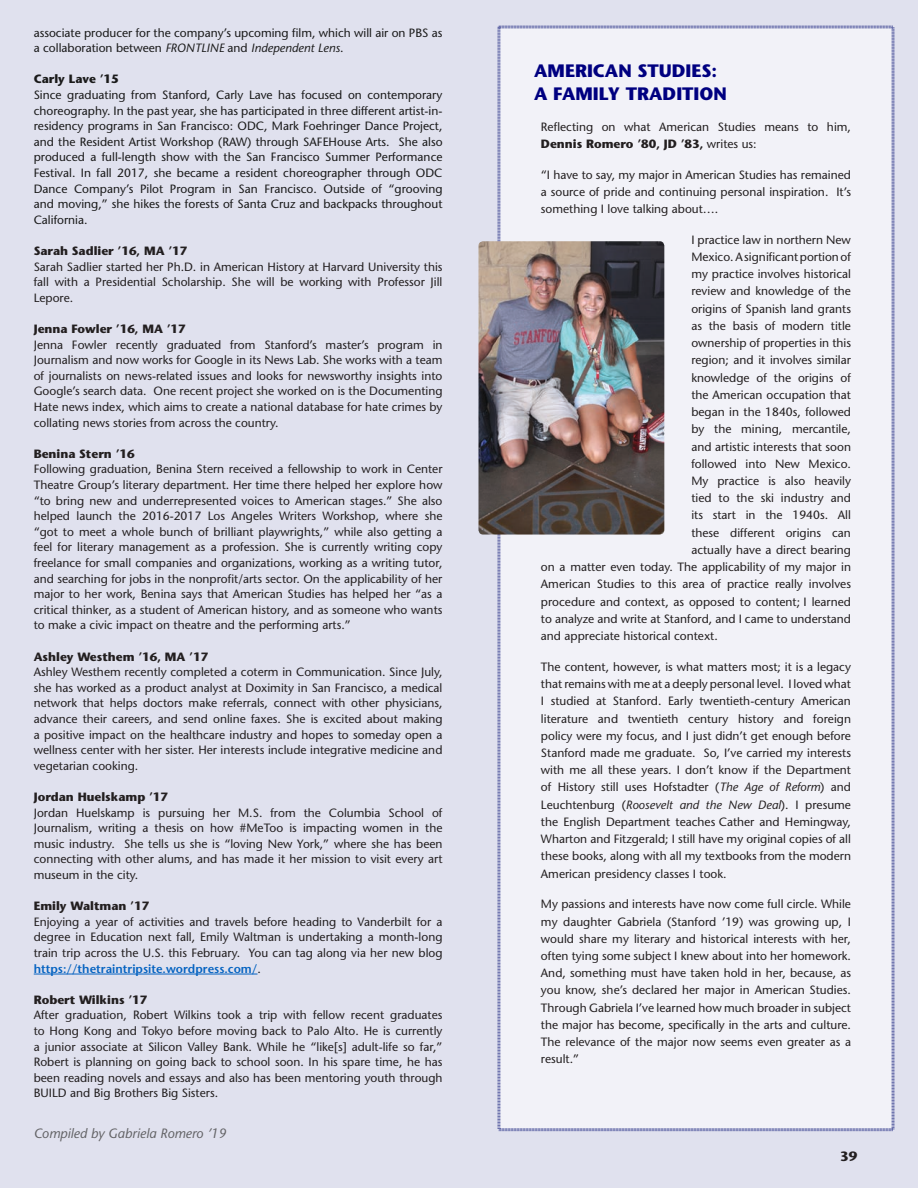
<style>
.page{position:relative;width:918px;height:1188px;background:#fff}
.page>*{position:absolute;margin:0;border:0;box-sizing:border-box;transform-origin:0 0}
.t1{font:700 18px/23.2px "Stone Sans";color:#000080}
.t2{font:italic 13.5px "Stone Sans";color:#636366}
.t3{font:700 13.5px "Stone Sans";color:#231f20}
.t4{font:12px/15.6px "Stone Sans";color:#231f20;text-align:justify}
.t5{font:12px/15.6px "Stone Sans";color:#1a1a1a}
.t6{font:700 12px "Stone Sans";color:#231f20}
.t7{font:700 12px "Stone Sans";color:#1a1a1a}
.s1{font-style:italic}
.s2{font-weight:600;color:#0563c1}
.s3{color:#1a1a1a}
.s4{font-weight:700}
</style>
<div class="page">
<div style="left:1px;top:0;width:917px;height:1188px;background:#e0e1ee"></div>
<hr style="left:34px;top:974px;width:224px;height:1px;background:#0563c1">
<div style="left:497px;top:25px;width:398px;height:1107px;background:#f2f2f8"></div>
<img style="left:478px;top:241px;width:186px;height:294px">
<p class="t5" style="left:34px;top:24px;width:410px">associate producer for the company’s upcoming film, which will air on PBS as a collaboration between <span class="s1">FRONTLINE</span> and <span class="s1">Independent Lens</span>.</p>
<p class="t7" style="left:34px;top:72px;width:87px">Carly Lave ’15</p>
<p class="t5" style="left:34px;top:87px;width:410px;text-align:justify">Since graduating from Stanford, Carly Lave has focused on contemporary choreography. In the past year, she has participated in three different artist-in&shy;residency programs in San Francisco: ODC, Mark Foehringer Dance Project, and the Resident Artist Workshop (RAW) through SAFEHouse Arts. She also produced a full-length show with the San Francisco Summer Performance Festival. In fall 2017, she became a resident choreographer through ODC Dance Company’s Pilot Program in San Francisco. Outside of “grooving and moving,” she hikes the forests of Santa Cruz and backpacks throughout California.</p>
<p class="t6" style="left:34px;top:243px;width:155px">Sarah Sadlier ’16, MA ’17</p>
<p class="t4" style="left:34px;top:258px;width:410px">Sarah Sadlier started her Ph.D. in American History at Harvard University this fall with a Presidential Scholarship. She will be working with Professor Jill Lepore.</p>
<p class="t6" style="left:34px;top:321px;width:154px">Jenna Fowler ’16, MA ’17</p>
<p class="t4" style="left:34px;top:336px;width:410px">Jenna Fowler recently graduated from Stanford’s master’s program in Journalism and now works for Google in its News Lab. She works with a team of journalists on news-related issues and looks for newsworthy insights into Google’s search data. One recent project she worked on is the Documenting Hate news index, which aims to create a national database for hate crimes by collating news stories from across the country.</p>
<p class="t6" style="left:34px;top:446px;width:102px">Benina Stern ’16</p>
<p class="t4" style="left:34px;top:461px;width:410px">Following graduation, Benina Stern received a fellowship to work in Center Theatre Group’s literary department. Her time there helped her explore how “to bring new and underrepresented voices to American stages.” She also helped launch the 2016-2017 Los Angeles Writers Workshop, where she “got to meet a whole bunch of brilliant playwrights,” while also getting a feel for literary management as a profession. She is currently writing copy freelance for small companies and organizations, working as a writing tutor, and searching for jobs in the nonprofit/arts sector. On the applicability of her major to her work, Benina says that American Studies has helped her “as a critical thinker, as a student of American history, and as someone who wants to make a civic impact on theatre and the performing arts.”</p>
<p class="t6" style="left:34px;top:649px;width:176px">Ashley Westhem ’16, MA ’17</p>
<p class="t4" style="left:34px;top:664px;width:410px">Ashley Westhem recently completed a coterm in Communication. Since July, she has worked as a product analyst at Doximity in San Francisco, a medical network that helps doctors make referrals, connect with other physicians, advance their careers, and send online faxes. She is excited about making a positive impact on the healthcare industry and hopes to someday open a wellness center with her sister. Her interests include integrative medicine and vegetarian cooking.</p>
<p class="t6" style="left:34px;top:789px;width:136px">Jordan Huelskamp ’17</p>
<p class="t4" style="left:34px;top:804px;width:410px">Jordan Huelskamp is pursuing her M.S. from the Columbia School of Journalism, writing a thesis on how #MeToo is impacting women in the music industry. She tells us she is “loving New York,” where she has been connecting with other alums, and has made it her mission to visit every art museum in the city.</p>
<p class="t6" style="left:34px;top:898px;width:117px">Emily Waltman ’17</p>
<p class="t4" style="left:34px;top:914px;width:410px">Enjoying a year of activities and travels before heading to Vanderbilt for a degree in Education next fall, Emily Waltman is undertaking a month-long train trip across the U.S. this February. You can tag along via her new blog <span class="s2">https://thetraintripsite.wordpress.com/</span><span class="s3">.</span></p>
<p class="t6" style="left:34px;top:992px;width:115px">Robert Wilkins ’17</p>
<p class="t4" style="left:34px;top:1007px;width:410px">After graduation, Robert Wilkins took a trip with fellow recent graduates to Hong Kong and Tokyo before moving back to Palo Alto. He is currently a junior associate at Silicon Valley Bank. While he “like[s] adult-life so far,” Robert is planning on going back to school soon. In his spare time, he has been reading novels and essays and also has been mentoring youth through BUILD and Big Brothers Big Sisters.</p>
<p class="t2" style="left:34px;top:1125px;width:194px">Compiled by Gabriela Romero ’19</p>
<h1 class="t1" style="left:534px;top:58px;width:194px">AMERICAN STUDIES:<br>A FAMILY TRADITION</h1>
<p class="t4" style="left:541px;top:118px;width:312px;line-height:17.2px">Reflecting on what American Studies means to him,<br><span class="s4">Dennis Romero ’80, JD ’83,</span> writes us:</p>
<p class="t4" style="left:541px;top:166px;width:312px;line-height:17.2px">“I have to say, my major in American Studies has remained a source of pride and continuing personal inspiration. It’s something I love talking about….</p>
<p class="t4" style="left:691px;top:232px;width:161px">I practice law in northern New</p>
<p class="t4" style="left:691px;top:249px;width:161px">Mexico. A significant portion of</p>
<p class="t4" style="left:691px;top:266px;width:161px">my practice involves historical</p>
<p class="t4" style="left:691px;top:283px;width:161px">review and knowledge of the</p>
<p class="t4" style="left:691px;top:301px;width:161px">origins of Spanish land grants</p>
<p class="t4" style="left:691px;top:318px;width:161px">as the basis of modern title</p>
<p class="t4" style="left:691px;top:335px;width:161px">ownership of properties in this</p>
<p class="t4" style="left:691px;top:352px;width:161px">region; and it involves similar</p>
<p class="t4" style="left:691px;top:370px;width:161px">knowledge of the origins of</p>
<p class="t4" style="left:691px;top:387px;width:161px">the American occupation that</p>
<p class="t4" style="left:691px;top:404px;width:161px">began in the 1840s, followed</p>
<p class="t4" style="left:691px;top:421px;width:161px">by the mining, mercantile,</p>
<p class="t4" style="left:691px;top:438px;width:161px">and artistic interests that soon</p>
<p class="t4" style="left:691px;top:456px;width:161px">followed into New Mexico.</p>
<p class="t4" style="left:691px;top:473px;width:161px">My practice is also heavily</p>
<p class="t4" style="left:691px;top:490px;width:161px">tied to the ski industry and</p>
<p class="t4" style="left:691px;top:507px;width:161px">its start in the 1940s. All</p>
<p class="t4" style="left:691px;top:525px;width:161px">these different origins can</p>
<p class="t4" style="left:691px;top:542px;width:161px">actually have a direct bearing</p>
<p class="t4" style="left:541px;top:559px;width:312px">on a matter even today. The applicability of my major in</p>
<p class="t4" style="left:541px;top:576px;width:312px">American Studies to this area of practice really involves</p>
<p class="t4" style="left:541px;top:594px;width:312px">procedure and context, as opposed to content; I learned</p>
<p class="t4" style="left:541px;top:611px;width:312px">to analyze and write at Stanford, and I came to understand</p>
<p class="t4" style="left:541px;top:628px;width:178px">and appreciate historical context.</p>
<p class="t4" style="left:541px;top:658px;width:312px;line-height:17.2px">The content, however, is what matters most; it is a legacy that remains with me at a deeply personal level. I loved what I studied at Stanford. Early twentieth-century American literature and twentieth century history and foreign policy were my focus, and I just didn’t get enough before Stanford made me graduate. So, I’ve carried my interests with me all these years. I don’t know if the Department of History still uses Hofstadter (<span class="s1">The Age of Reform</span>) and Leuchtenburg (<span class="s1">Roosevelt and the New Deal</span>). I presume the English Department teaches Cather and Hemingway, Wharton and Fitzgerald; I still have my original copies of all these books, along with all my textbooks from the modern American presidency classes I took.</p>
<p class="t4" style="left:541px;top:895px;width:312px;line-height:17.2px">My passions and interests have now come full circle. While my daughter Gabriela (Stanford ’19) was growing up, I would share my literary and historical interests with her, often tying some subject I knew about into her homework.<br>And, something must have taken hold in her, because, as you know, she’s declared her major in American Studies.<br>Through Gabriela I’ve learned how much broader in subject the major has become, specifically in the arts and culture.<br>The relevance of the major now seems even greater as a result.”</p>
<p class="t3" style="left:840px;top:1148px;width:19px">39</p>
</div>
